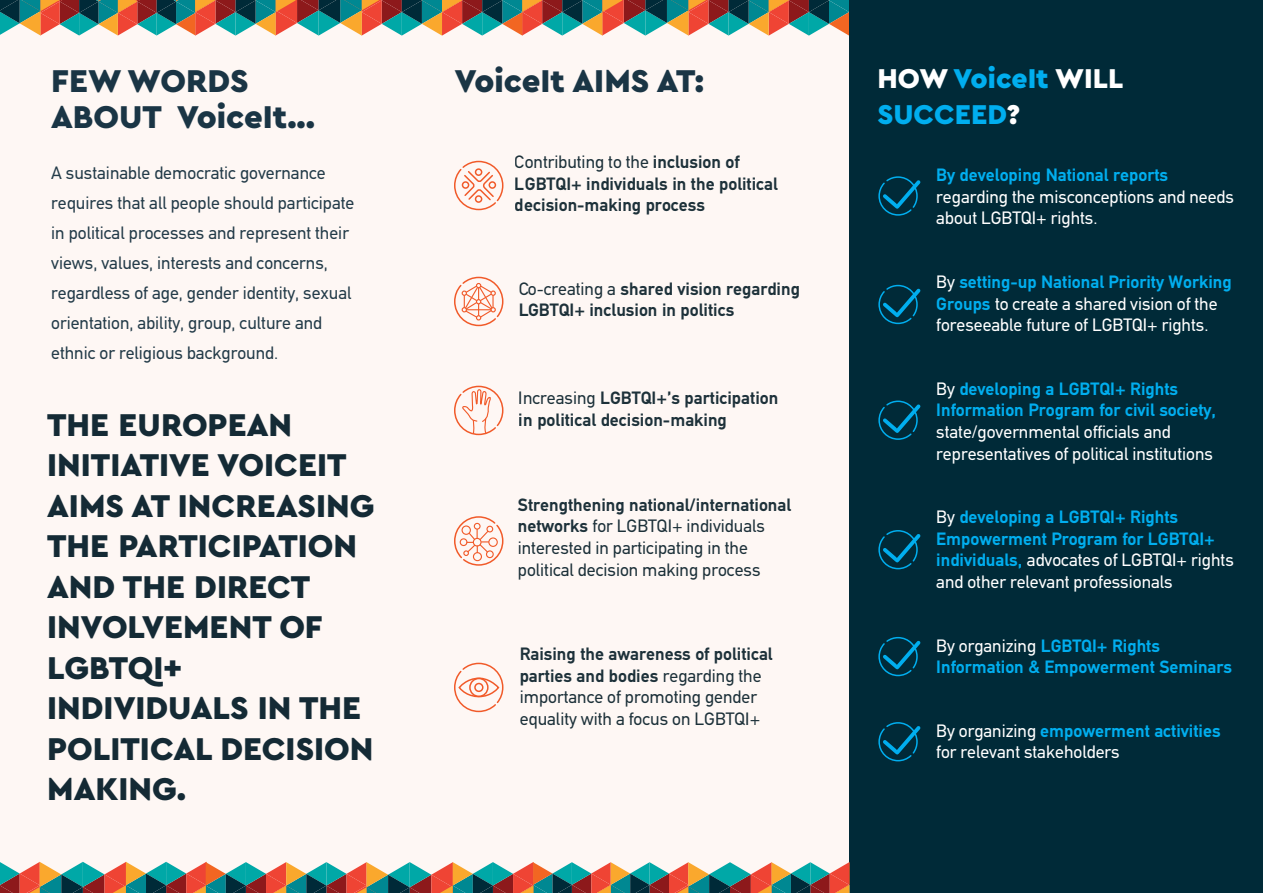
<style>
.page{position:relative;width:1263px;height:893px;background:#fff}
.page>*{position:absolute;margin:0;border:0;box-sizing:border-box;transform-origin:0 0}
.t1{font:900 33px/40.5px "Cera Pro";color:#142a35}
.t2{font:900 33px/36px "Cera Pro";color:#1a3545}
.t3{font:900 28.5px/36px "Cera Pro";color:#00aeef}
.t4{font:18px/21.6px "PF Din Text";color:#fff}
.t5{font:700 18px/21.6px "PF Din Text";color:#00aeef}
.t6{font:18px/30px "PF Din Text";color:rgb(26 53 69/.98)}
.t7{font:18px/21.6px "PF Din Text";color:rgb(19 42 53/.98)}
.t8{font:700 18px/21.6px "PF Din Text";color:rgb(19 42 53/.98)}
.s1{font-weight:400}
.s2{font-weight:700}
.s3{color:#fff}
.s4{font-weight:700;color:#00aeef}
.s5{font-weight:400;color:#fff}
</style>
<div class="page">
<div style="left:0;top:0;width:849px;height:892px;background:#fef7f4"></div>
<svg style="left:454px;top:160px;width:50px;height:51px"></svg>
<svg style="left:454px;top:662px;width:50px;height:51px"></svg>
<svg style="left:454px;top:276px;width:50px;height:160px"></svg>
<svg style="left:0;top:0;width:849px;height:36px"></svg>
<div style="left:849px;top:0;width:414px;height:893px;background:#002a38"></div>
<svg style="left:878px;top:176px;width:42px;height:40px"></svg>
<svg style="left:878px;top:285px;width:42px;height:39px"></svg>
<svg style="left:878px;top:401px;width:42px;height:39px"></svg>
<svg style="left:878px;top:530px;width:42px;height:39px"></svg>
<svg style="left:878px;top:637px;width:42px;height:39px"></svg>
<svg style="left:878px;top:722px;width:42px;height:39px"></svg>
<svg style="left:454px;top:516px;width:50px;height:50px"></svg>
<svg style="left:0;top:862px;width:849px;height:31px"></svg>
<h1 class="t2" style="left:51px;top:61px;width:265px">FEW WORDS<br>ABOUT VoiceIt...</h1>
<p class="t6" style="left:51px;top:158px;width:305px">A sustainable democratic governance requires that all people should participate in political processes and represent their views, values, interests and concerns, regardless of age, gender identity, sexual orientation, ability, group, culture and ethnic or religious background.</p>
<h1 class="t1" style="left:47px;top:403px;width:329px">ΤHE EUROPEAN<br>INITIATIVE VOICEIT<br>AIMS AT INCREASING<br>THE PARTICIPATION<br>AND THE DIRECT<br>INVOLVEMENT OF<br>LGBTQI+<br>INDIVIDUALS IN THE<br>POLITICAL DECISION<br>MAKING.</h1>
<h1 class="t2" style="left:455px;top:61px;width:251px">VoiceIt AIMS AT:</h1>
<p class="t8" style="left:515px;top:151px;width:264px"><span class="s1">Contributing to the</span> inclusion of<br>LGBTQI+ individuals in the political decision-making process</p>
<p class="t8" style="left:518px;top:278px;width:283px"><span class="s1">Co-creating a</span> shared vision regarding<br>LGBTQI+ inclusion in politics</p>
<p class="t8" style="left:519px;top:387px;width:261px"><span class="s1">Increasing</span> LGBTQI+’s participation in political decision-making</p>
<p class="t7" style="left:518px;top:494px;width:275px"><span class="s2">Strengthening national/international networks</span> for LGBTQI+ individuals interested in participating in the political decision making process</p>
<p class="t7" style="left:520px;top:643px;width:255px"><span class="s2">Raising the awareness of political parties and bodies</span> regarding the importance of promoting gender equality with a focus on LGBTQI+</p>
<h2 class="t3" style="left:877px;top:60px;width:247px"><span class="s3">HOW</span> VoiceIt <span class="s3">WILL<br></span>SUCCEED<span class="s3">?</span></h2>
<p class="t5" style="left:936px;top:164px;width:233px">By developing National reports</p>
<p class="t4" style="left:936px;top:186px;width:299px">regarding the misconceptions and needs about LGBTQI+ rights.</p>
<p class="t4" style="left:936px;top:271px;width:297px">By <span class="s4">setting-up National Priority Working<br>Groups</span> to create a shared vision of the foreseeable future of LGBTQI+ rights.</p>
<p class="t5" style="left:936px;top:378px;width:281px"><span class="s5">By</span> developing a LGBTQI+ Rights<br>Information Program for civil society,</p>
<p class="t4" style="left:936px;top:421px;width:278px">state/governmental officials and representatives of political institutions</p>
<p class="t5" style="left:936px;top:506px;width:299px"><span class="s5">By</span> developing a LGBTQI+ Rights Empowerment Program for LGBTQI+ individuals, <span class="s5">advocates of LGBTQI+ rights and other relevant professionals</span></p>
<p class="t5" style="left:936px;top:635px;width:297px"><span class="s5">By organizing</span> LGBTQI+ Rights<br>Information &amp; Empowerment Seminars</p>
<p class="t4" style="left:936px;top:720px;width:286px">By organizing <span class="s4">empowerment activities </span>for relevant stakeholders</p>
</div>
